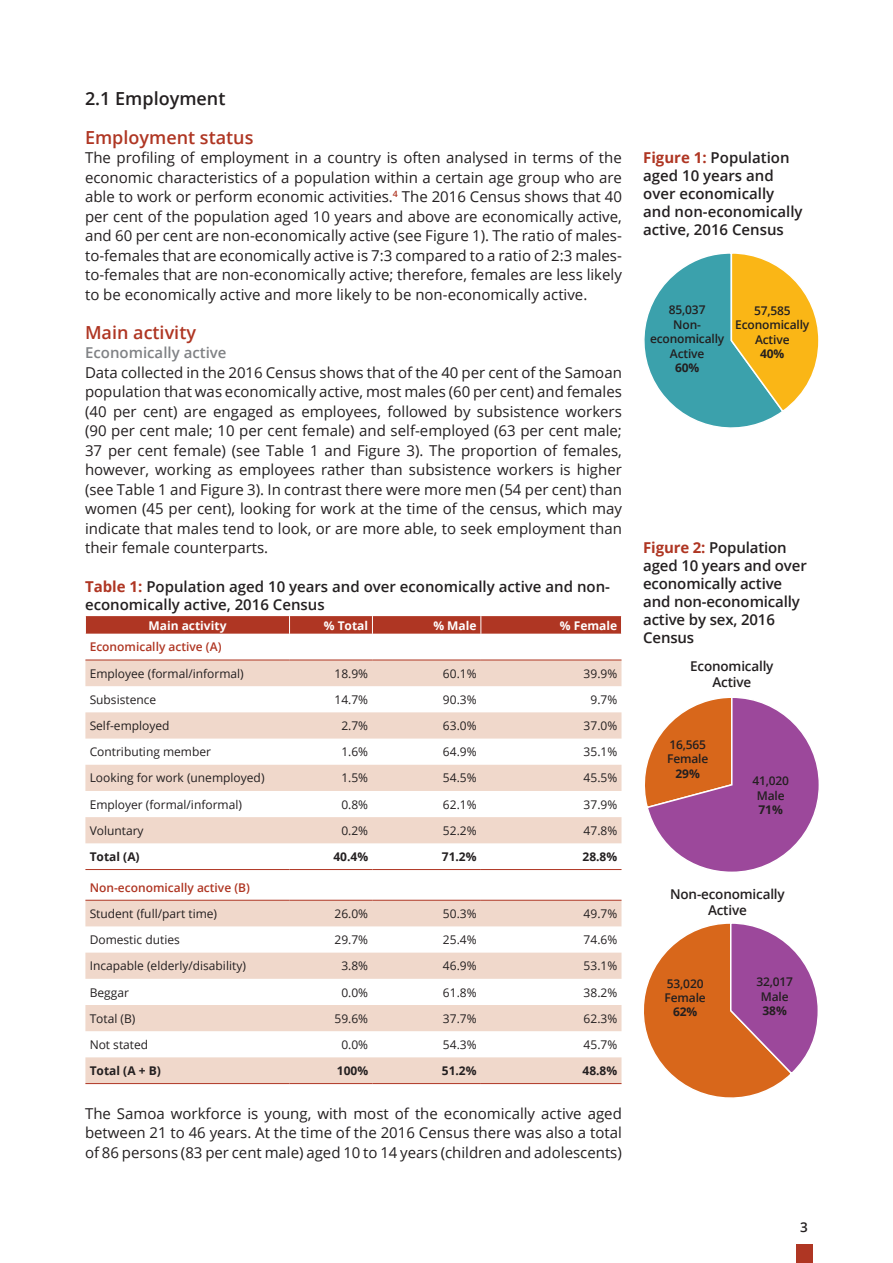
<style>
.page{position:relative;width:893px;height:1263px;background:#fff}
.page>*{position:absolute;margin:0;border:0;box-sizing:border-box;transform-origin:0 0}
.unnumbered_1_1_1{font:600 18px "Open Sans";color:#af3623}
.unnumbered_1_1_1-2{font:600 18px "Open Sans";color:#231f20}
.body{font:15px/19.5px "Open Sans";color:#231f20;text-align:justify}
.t1{font:600 15px/18px "Open Sans";color:#231f20}
.body-2{font:600 15px "Open Sans";color:#808285}
.t2{font:600 13.5px/16.2px "Open Sans";letter-spacing:-.015em;color:#231f20;text-align:center}
.leftaligned{font:12px "Open Sans";color:#231f20}
.rightaligned{font:12px "Open Sans";color:#231f20}
.t3{font:600 12px/14.4px "Open Sans";letter-spacing:-.015em;color:#231f20;text-align:center}
._1stRow{font:600 12px "Open Sans";color:#af3623}
.t4{font:700 12px "Open Sans";color:#fff}
.rightaligned-2{font:700 12px "Open Sans";color:#231f20}
.leftaligned-2{font:700 12px "Open Sans";color:#231f20}
.s1{font-weight:700;color:#af3623}
.s2{font-weight:700}
</style>
<div class="page">
<div style="left:797px;top:1244px;width:16px;height:19px;background:#af3623"></div>
<svg style="left:644px;top:253px;width:175px;height:175px"></svg>
<svg style="left:645px;top:698px;width:174px;height:174px"></svg>
<svg style="left:644px;top:923px;width:174px;height:175px"></svg>
<svg style="left:85px;top:661px;width:536px;height:422px"></svg>
<svg style="left:85px;top:616px;width:537px;height:18px;background:#b13c2a"></svg>
<hr style="left:85px;top:660px;width:205px;height:1px;background:#af3623">
<hr style="left:290px;top:660px;width:82px;height:1px;background:#af3623">
<hr style="left:372px;top:660px;width:109px;height:1px;background:#af3623">
<hr style="left:481px;top:660px;width:140px;height:1px;background:#af3623">
<hr style="left:85px;top:900px;width:205px;height:1px;background:#af3623">
<hr style="left:290px;top:900px;width:82px;height:1px;background:#af3623">
<hr style="left:372px;top:900px;width:109px;height:1px;background:#af3623">
<hr style="left:481px;top:900px;width:140px;height:1px;background:#af3623">
<hr style="left:85px;top:869px;width:205px;height:1px;background:#af3623">
<hr style="left:290px;top:869px;width:82px;height:1px;background:#af3623">
<hr style="left:372px;top:869px;width:109px;height:1px;background:#af3623">
<hr style="left:481px;top:869px;width:140px;height:1px;background:#af3623">
<hr style="left:85px;top:1083px;width:205px;height:1px;background:#af3623">
<hr style="left:290px;top:1083px;width:82px;height:1px;background:#af3623">
<hr style="left:372px;top:1083px;width:109px;height:1px;background:#af3623">
<hr style="left:481px;top:1083px;width:140px;height:1px;background:#af3623">
<p class="unnumbered_1_1_1-2" style="left:85px;top:86px;width:142px">2.1 Employment</p>
<p class="unnumbered_1_1_1" style="left:85px;top:125px;width:170px">Employment status</p>
<p class="body" style="left:85px;top:147px;width:538px">The profiling of employment in a country is often analysed in terms of the economic characteristics of a population within a certain age group who are able to work or perform economic activities.<sup>4</sup> The 2016 Census shows that 40 per cent of the population aged 10 years and above are economically active, and 60 per cent are non-economically active (see Figure 1). The ratio of males&shy;to-females that are economically active is 7:3 compared to a ratio of 2:3 males&shy;to-females that are non-economically active; therefore, females are less likely to be economically active and more likely to be non-economically active.</p>
<p class="t1" style="left:643px;top:148px;width:161px"><span class="s1">Figure 1:</span> Population aged 10 years and over economically and non-economically active, 2016 Census</p>
<p class="t2" style="left:675px;top:202px;width:114px">Population aged<br>10 years and over</p>
<p class="unnumbered_1_1_1" style="left:85px;top:320px;width:113px">Main activity</p>
<p class="body-2" style="left:85px;top:342px;width:143px">Economically active</p>
<p class="body" style="left:85px;top:362px;width:538px">Data collected in the 2016 Census shows that of the 40 per cent of the Samoan population that was economically active, most males (60 per cent) and females (40 per cent) are engaged as employees, followed by subsistence workers (90 per cent male; 10 per cent female) and self-employed (63 per cent male; 37 per cent female) (see Table 1 and Figure 3). The proportion of females, however, working as employees rather than subsistence workers is higher (see Table 1 and Figure 3). In contrast there were more men (54 per cent) than women (45 per cent), looking for work at the time of the census, which may indicate that males tend to look, or are more able, to seek employment than their female counterparts.</p>
<p class="t1" style="left:85px;top:577px;width:526px"><span class="s1">Table 1:</span> Population aged 10 years and over economically active and non&shy;economically active, 2016 Census</p>
<p class="t4" style="left:148px;top:617px;width:80px">Main activity</p>
<p class="t4" style="left:324px;top:617px;width:46px">% Total</p>
<p class="t4" style="left:433px;top:617px;width:45px">% Male</p>
<p class="t4" style="left:560px;top:617px;width:59px">% Female</p>
<p class="_1stRow" style="left:90px;top:639px;width:133px">Economically active (A)</p>
<p class="leftaligned" style="left:90px;top:665px;width:156px">Employee (formal/informal)</p>
<p class="rightaligned" style="left:335px;top:665px;width:35px">18.9%</p>
<p class="rightaligned" style="left:443px;top:665px;width:35px">60.1%</p>
<p class="rightaligned" style="left:584px;top:665px;width:35px">39.9%</p>
<p class="leftaligned" style="left:90px;top:691px;width:68px">Subsistence</p>
<p class="rightaligned" style="left:335px;top:691px;width:35px">14.7%</p>
<p class="rightaligned" style="left:443px;top:691px;width:35px">90.3%</p>
<p class="rightaligned" style="left:590px;top:691px;width:28px">9.7%</p>
<p class="leftaligned" style="left:90px;top:717px;width:81px">Self-employed</p>
<p class="rightaligned" style="left:341px;top:717px;width:28px">2.7%</p>
<p class="rightaligned" style="left:443px;top:717px;width:35px">63.0%</p>
<p class="rightaligned" style="left:584px;top:717px;width:35px">37.0%</p>
<p class="leftaligned" style="left:90px;top:744px;width:123px">Contributing member</p>
<p class="rightaligned" style="left:341px;top:744px;width:28px">1.6%</p>
<p class="rightaligned" style="left:443px;top:744px;width:35px">64.9%</p>
<p class="rightaligned" style="left:584px;top:744px;width:35px">35.1%</p>
<p class="leftaligned" style="left:90px;top:770px;width:176px">Looking for work (unemployed)</p>
<p class="rightaligned" style="left:341px;top:770px;width:28px">1.5%</p>
<p class="rightaligned" style="left:443px;top:770px;width:35px">54.5%</p>
<p class="rightaligned" style="left:584px;top:770px;width:35px">45.5%</p>
<p class="leftaligned" style="left:90px;top:796px;width:154px">Employer (formal/informal)</p>
<p class="rightaligned" style="left:341px;top:796px;width:28px">0.8%</p>
<p class="rightaligned" style="left:443px;top:796px;width:35px">62.1%</p>
<p class="rightaligned" style="left:584px;top:796px;width:35px">37.9%</p>
<p class="leftaligned" style="left:90px;top:822px;width:56px">Voluntary</p>
<p class="rightaligned" style="left:341px;top:822px;width:28px">0.2%</p>
<p class="rightaligned" style="left:443px;top:822px;width:35px">52.2%</p>
<p class="rightaligned" style="left:584px;top:822px;width:35px">47.8%</p>
<p class="leftaligned-2" style="left:90px;top:848px;width:52px">Total (A)</p>
<p class="rightaligned-2" style="left:333px;top:848px;width:36px">40.4%</p>
<p class="rightaligned-2" style="left:442px;top:848px;width:36px">71.2%</p>
<p class="rightaligned-2" style="left:582px;top:848px;width:36px">28.8%</p>
<p class="_1stRow" style="left:90px;top:879px;width:162px">Non-economically active (B)</p>
<p class="leftaligned" style="left:90px;top:905px;width:129px">Student (full/part time)</p>
<p class="rightaligned" style="left:335px;top:905px;width:35px">26.0%</p>
<p class="rightaligned" style="left:443px;top:905px;width:35px">50.3%</p>
<p class="rightaligned" style="left:584px;top:905px;width:35px">49.7%</p>
<p class="leftaligned" style="left:90px;top:931px;width:92px">Domestic duties</p>
<p class="rightaligned" style="left:335px;top:931px;width:35px">29.7%</p>
<p class="rightaligned" style="left:443px;top:931px;width:35px">25.4%</p>
<p class="rightaligned" style="left:584px;top:931px;width:35px">74.6%</p>
<p class="leftaligned" style="left:90px;top:958px;width:158px">Incapable (elderly/disability)</p>
<p class="rightaligned" style="left:341px;top:958px;width:28px">3.8%</p>
<p class="rightaligned" style="left:443px;top:958px;width:35px">46.9%</p>
<p class="rightaligned" style="left:584px;top:958px;width:35px">53.1%</p>
<p class="leftaligned" style="left:90px;top:984px;width:41px">Beggar</p>
<p class="rightaligned" style="left:341px;top:984px;width:28px">0.0%</p>
<p class="rightaligned" style="left:443px;top:984px;width:35px">61.8%</p>
<p class="rightaligned" style="left:584px;top:984px;width:35px">38.2%</p>
<p class="leftaligned" style="left:90px;top:1010px;width:47px">Total (B)</p>
<p class="rightaligned" style="left:335px;top:1010px;width:35px">59.6%</p>
<p class="rightaligned" style="left:443px;top:1010px;width:35px">37.7%</p>
<p class="rightaligned" style="left:584px;top:1010px;width:35px">62.3%</p>
<p class="leftaligned" style="left:90px;top:1036px;width:60px">Not stated</p>
<p class="rightaligned" style="left:341px;top:1036px;width:28px">0.0%</p>
<p class="rightaligned" style="left:443px;top:1036px;width:35px">54.3%</p>
<p class="rightaligned" style="left:584px;top:1036px;width:35px">45.7%</p>
<p class="leftaligned-2" style="left:90px;top:1062px;width:73px">Total (A + B)</p>
<p class="rightaligned-2" style="left:337px;top:1062px;width:33px">100%</p>
<p class="rightaligned-2" style="left:442px;top:1062px;width:36px">51.2%</p>
<p class="rightaligned-2" style="left:582px;top:1062px;width:36px">48.8%</p>
<p class="body" style="left:85px;top:1103px;width:538px">The Samoa workforce is young, with most of the economically active aged between 21 to 46 years. At the time of the 2016 Census there was also a total of 86 persons (83 per cent male) aged 10 to 14 years (children and adolescents)</p>
<p class="t3" style="left:650px;top:303px;width:76px">85,037<br>Non&shy;economically<br>Active<br><span class="s2">60%</span></p>
<p class="t3" style="left:735px;top:303px;width:76px">57,585<br>Economically<br>Active<br><span class="s2">40%</span></p>
<p class="t1" style="left:643px;top:538px;width:165px"><span class="s1">Figure 2:</span> Population aged 10 years and over economically active and non-economically active by sex, 2016<br>Census</p>
<p class="t2" style="left:690px;top:658px;width:85px">Economically<br>Active</p>
<p class="t3" style="left:667px;top:737px;width:43px">16,565<br>Female<br><span class="s2">29%</span></p>
<p class="t3" style="left:752px;top:773px;width:38px">41,020<br>Male<br><span class="s2">71%</span></p>
<p class="t2" style="left:670px;top:885px;width:116px">Non-economically<br>Active</p>
<p class="t3" style="left:665px;top:976px;width:43px">53,020<br>Female<br><span class="s2">62%</span></p>
<p class="t3" style="left:756px;top:974px;width:38px">32,017<br>Male<br><span class="s2">38%</span></p>
<p class="t2" style="left:800px;top:1218px;width:9px">3</p>
</div>
